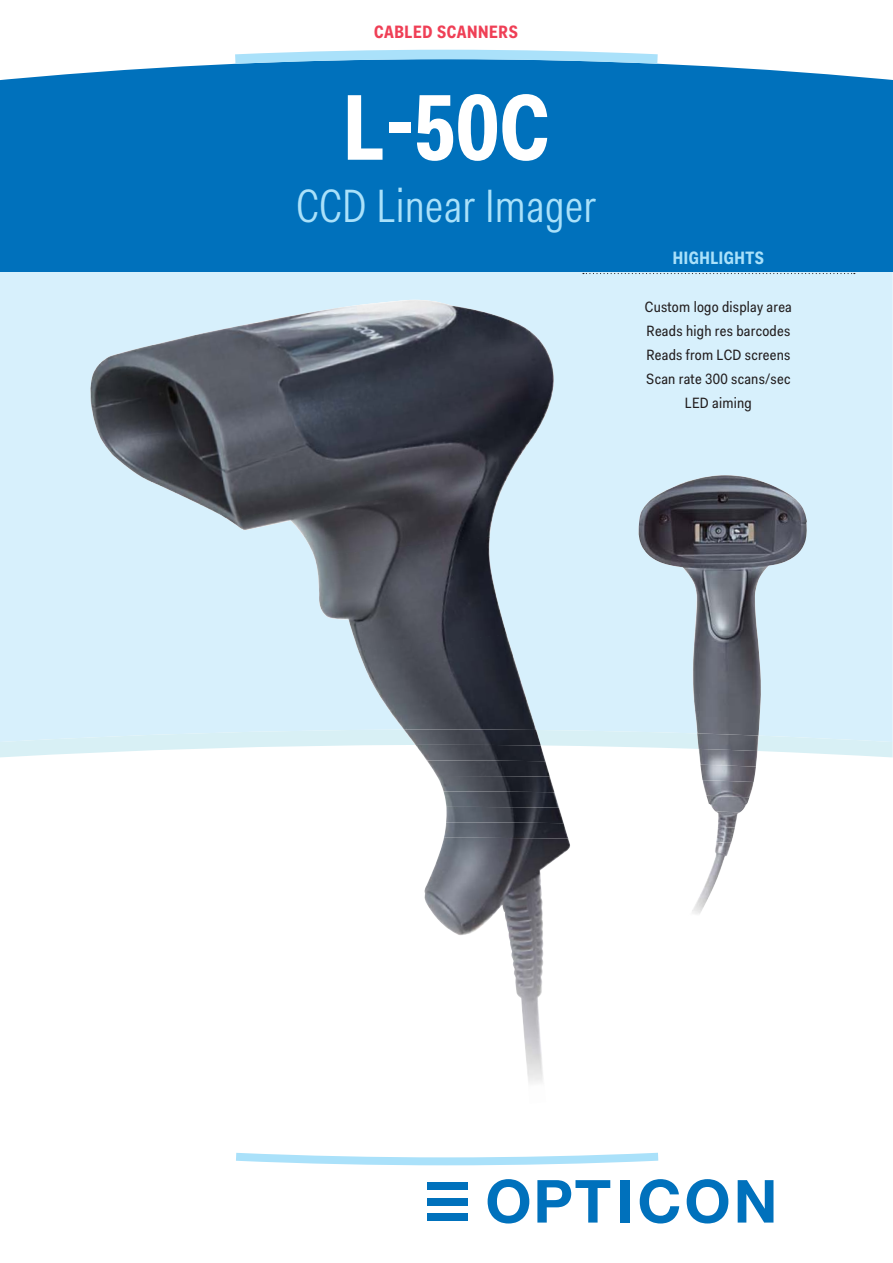
<style>
.page{position:relative;width:893px;height:1263px;background:#fff}
.page>*{position:absolute;margin:0;border:0;box-sizing:border-box;transform-origin:0 0}
.t1{font:700 93.75px "Fakt Con Pro";color:#fff}
.t2{font:46.95px "Fakt Con Pro Blond";letter-spacing:.015em;color:#aae1fa}
.t3{font:700 18px "Fakt Con Pro";letter-spacing:.03em;color:#ef3f56}
.t4{font:700 18px "Fakt Con Pro";letter-spacing:.03em;color:#aae1fa}
.t5{font:15px/24px "Fakt Sm Con Pro";letter-spacing:.015em;color:#231f20;text-align:center}
</style>
<div class="page">
<div style="left:0;top:272px;width:893px;height:458px;background:#d7f0fc"></div>
<svg style="left:0;top:730px;width:893px;height:28px"></svg>
<div style="left:427px;top:1182px;width:40px;height:8px;background:#0071bc"></div>
<div style="left:427px;top:1198px;width:40px;height:8px;background:#0071bc"></div>
<div style="left:427px;top:1213px;width:40px;height:8px;background:#0071bc"></div>
<svg style="left:488px;top:1179px;width:41px;height:45px"></svg>
<svg style="left:537px;top:1180px;width:73px;height:43px"></svg>
<div style="left:620px;top:1180px;width:9px;height:43px;background:#0071bc"></div>
<svg style="left:640px;top:1179px;width:39px;height:45px"></svg>
<svg style="left:687px;top:1179px;width:41px;height:45px"></svg>
<svg style="left:738px;top:1180px;width:35px;height:43px"></svg>
<svg style="left:236px;top:1152px;width:423px;height:14px"></svg>
<div style="left:0;top:32px;width:893px;height:240px;background:#0071bc"></div>
<svg style="left:0;top:32px;width:893px;height:48px;fill:#fff"></svg>
<svg style="left:225px;top:45px;width:442px;height:24px"></svg>
<svg style="left:583px;top:273px;width:272px;height:1px"></svg>
<img style="left:89px;top:300px;width:469px;height:232px">
<img style="left:219px;top:486px;width:291px;height:82px">
<img style="left:303px;top:535px;width:216px;height:122px">
<img style="left:354px;top:630px;width:199px;height:100px">
<img style="left:415px;top:745px;width:156px;height:338px">
<img style="left:404px;top:729px;width:137px;height:16px">
<img style="left:427px;top:761px;width:123px;height:16px">
<img style="left:443px;top:791px;width:116px;height:17px">
<img style="left:444px;top:822px;width:124px;height:17px">
<img style="left:637px;top:475px;width:170px;height:261px">
<img style="left:664px;top:749px;width:93px;height:165px">
<img style="left:697px;top:733px;width:61px;height:18px">
<img style="left:700px;top:765px;width:56px;height:17px">
<img style="left:706px;top:796px;width:43px;height:16px">
<img style="left:716px;top:827px;width:19px;height:16px">
<p class="t3" style="left:374px;top:22px;width:145px">CABLED SCANNERS</p>
<h1 class="t1" style="left:343px;top:73px;width:208px">L-50C</h1>
<h2 class="t2" style="left:296px;top:178px;width:301px">CCD Linear Imager</h2>
<p class="t4" style="left:673px;top:248px;width:93px">HIGHLIGHTS</p>
<p class="t5" style="left:645px;top:296px;width:149px">Custom logo display area<br>Reads high res barcodes<br>Reads from LCD screens<br>Scan rate 300 scans/sec<br>LED aiming</p>
</div>
